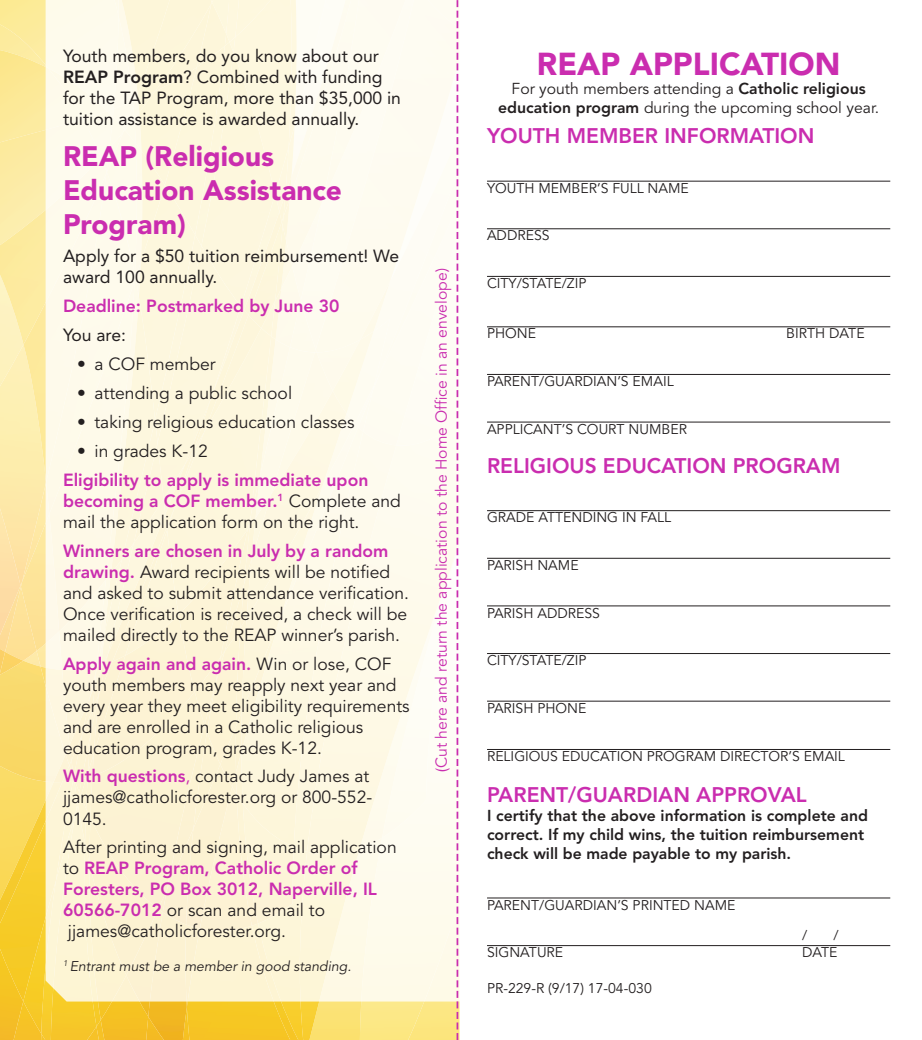
<style>
.page{position:relative;width:922px;height:1040px;background:#fff}
.page>*{position:absolute;margin:0;border:0;box-sizing:border-box;transform-origin:0 0}
.t1{font:900 31.5px "Avenir";color:#ca2daf}
.t2{font:900 28px/33.6px "Avenir";color:#ca2daf}
.t3{font:800 21px "Avenir";color:#ca2daf}
.t4{font:17.5px/21px "Avenir";color:#231f20}
.t5{font:17.5px/21px "Avenir";color:#231f20}
.t6{font:800 17.5px/21px "Avenir";color:#ca2daf}
.t7{font:800 15.75px/18.9px "Avenir";color:#231f20}
.t8{font:15.75px/18.9px "Avenir";color:#231f20;text-align:center}
.t9{font:15.75px "Avenir";color:#ca2daf}
.t10{font:14px "Avenir";color:#231f20}
.t11{font:italic 14px "Avenir";color:#231f20}
.s1{font-weight:800}
.s2{font-weight:400;color:#231f20}
.s3{font-weight:800;color:#ca2daf}
.s4{color:#ca2daf}
.s5{font-family:"Helvetica Neue";font-stretch:condensed}
</style>
<div class="page">
<div style="left:0;top:0;width:46px;height:50px;background:#fceb9a"></div>
<img style="left:408px;top:1001px;width:51px;height:39px">
<svg style="left:41px;top:1033px;width:4px;height:7px"></svg>
<img style="left:360px;top:1001px;width:22px;height:39px">
<img style="left:307px;top:1001px;width:53px;height:39px">
<img style="left:298px;top:1001px;width:9px;height:39px">
<img style="left:290px;top:1001px;width:8px;height:39px">
<div style="left:189px;top:1001px;width:101px;height:39px;background:#f6c723"></div>
<img style="left:187px;top:1001px;width:13px;height:6px">
<img style="left:51px;top:1001px;width:36px;height:39px">
<img style="left:84px;top:1001px;width:12px;height:25px">
<img style="left:89px;top:1001px;width:12px;height:18px">
<img style="left:87px;top:1026px;width:9px;height:14px">
<img style="left:96px;top:1019px;width:5px;height:21px">
<img style="left:101px;top:1001px;width:45px;height:39px">
<img style="left:126px;top:1001px;width:22px;height:15px">
<img style="left:187px;top:1007px;width:2px;height:33px">
<img style="left:146px;top:1016px;width:2px;height:24px">
<img style="left:148px;top:1001px;width:39px;height:39px">
<img style="left:0;top:50px;width:46px;height:69px">
<div style="left:0;top:119px;width:46px;height:38px;background:#fcea9f"></div>
<img style="left:0;top:157px;width:46px;height:187px">
<img style="left:0;top:344px;width:23px;height:241px">
<img style="left:23px;top:173px;width:23px;height:309px">
<img style="left:0;top:585px;width:21px;height:64px">
<img style="left:0;top:649px;width:5px;height:3px">
<img style="left:41px;top:1001px;width:15px;height:32px">
<img style="left:23px;top:1001px;width:18px;height:39px">
<img style="left:22px;top:482px;width:24px;height:32px">
<img style="left:0;top:923px;width:46px;height:78px">
<img style="left:0;top:782px;width:46px;height:141px">
<div style="left:0;top:660px;width:46px;height:122px;background:#f9d869"></div>
<img style="left:0;top:948px;width:23px;height:92px">
<img style="left:37px;top:651px;width:9px;height:19px">
<img style="left:41px;top:666px;width:5px;height:88px">
<img style="left:5px;top:587px;width:32px;height:73px">
<img style="left:0;top:652px;width:23px;height:22px">
<img style="left:21px;top:514px;width:25px;height:137px">
<svg style="left:46px;top:0;width:414px;height:1001px"></svg>
<hr style="left:487px;top:181px;width:403px;height:1px;background:#231f20">
<hr style="left:487px;top:228px;width:403px;height:1px;background:#231f20">
<hr style="left:487px;top:276px;width:403px;height:1px;background:#231f20">
<hr style="left:487px;top:326px;width:403px;height:1px;background:#231f20">
<hr style="left:487px;top:374px;width:403px;height:1px;background:#231f20">
<hr style="left:487px;top:421px;width:403px;height:1px;background:#231f20">
<hr style="left:487px;top:510px;width:403px;height:1px;background:#231f20">
<hr style="left:487px;top:558px;width:403px;height:1px;background:#231f20">
<hr style="left:487px;top:605px;width:403px;height:1px;background:#231f20">
<hr style="left:487px;top:653px;width:403px;height:1px;background:#231f20">
<hr style="left:487px;top:700px;width:403px;height:1px;background:#231f20">
<hr style="left:487px;top:749px;width:403px;height:1px;background:#231f20">
<hr style="left:487px;top:897px;width:403px;height:1px;background:#231f20">
<hr style="left:487px;top:945px;width:403px;height:1px;background:#231f20">
<svg style="left:457px;top:0;width:1px;height:1040px"></svg>
<p class="t5" style="left:63px;top:45px;width:339px">Youth members, do you know about our <span class="s1">REAP Program</span>? Combined with funding for the TAP Program, more than $35,000 in tuition assistance is awarded annually.</p>
<p class="t2" style="left:63px;top:140px;width:280px">REAP (Religious<br>Education Assistance<br>Program)</p>
<p class="t5" style="left:63px;top:246px;width:338px">Apply for a $50 tuition reimbursement! We award 100 annually.</p>
<p class="t6" style="left:63px;top:296px;width:278px">Deadline: Postmarked by June 30</p>
<p class="t5" style="left:63px;top:325px;width:64px">You are:</p>
<p class="t4" style="left:77px;top:354px;width:140px">• a COF member</p>
<p class="t4" style="left:77px;top:383px;width:217px">• attending a public school</p>
<p class="t4" style="left:77px;top:412px;width:279px">• taking religious education classes</p>
<p class="t4" style="left:77px;top:441px;width:132px">• in grades K-12</p>
<p class="t6" style="left:63px;top:469px;width:339px">Eligibility to apply is immediate upon becoming a COF member.<sup>1</sup> <span class="s2">Complete and mail the application form on the right.</span></p>
<p class="t4" style="left:63px;top:540px;width:348px"><span class="s3">Winners are chosen in July by a random drawing.</span> Award recipients will be notified and asked to submit attendance verification.<br>Once verification is received, a check will be mailed directly to the REAP winner’s parish.</p>
<p class="t4" style="left:63px;top:653px;width:348px"><span class="s3">Apply again and again.</span> Win or lose, COF youth members may reapply next year and every year they meet eligibility requirements and are enrolled in a Catholic religious education program, grades K-12.</p>
<p class="t4" style="left:63px;top:766px;width:311px"><span class="s3">With questions</span><span class="s4">,</span> contact Judy James at jjames@catholicforester.org or 800-552-<br>0145.</p>
<p class="t4" style="left:63px;top:837px;width:335px">After printing and signing, mail application to <span class="s3">REAP Program, Catholic Order of Foresters, PO Box 3012, Naperville, IL 60566-7012</span> or scan and email to jjames@catholicforester.org.</p>
<p class="t11" style="left:63px;top:957px;width:290px"><sup>1</sup> Entrant must be a member in good standing.</p>
<p class="t9" style="left:432px;top:771px;width:505px;rotate:-90deg"><span class="s5">(</span>Cut here and return the application to the Home Office in an envelope)</p>
<p class="t1" style="left:537px;top:45px;width:305px">REAP APPLICATION</p>
<p class="t8" style="left:498px;top:80px;width:382px">For youth members attending a <span class="s1">Catholic religious education program</span> during the upcoming school year.</p>
<p class="t3" style="left:487px;top:124px;width:329px">YOUTH MEMBER INFORMATION</p>
<p class="t10" style="left:487px;top:180px;width:203px">YOUTH MEMBER’S FULL NAME</p>
<p class="t10" style="left:487px;top:227px;width:64px">ADDRESS</p>
<p class="t10" style="left:487px;top:275px;width:101px">CITY/STATE/ZIP</p>
<p class="t10" style="left:487px;top:325px;width:51px">PHONE</p>
<p class="t10" style="left:786px;top:325px;width:80px">BIRTH DATE</p>
<p class="t10" style="left:487px;top:373px;width:188px">PARENT/GUARDIAN’S EMAIL</p>
<p class="t10" style="left:487px;top:421px;width:201px">APPLICANT’S COURT NUMBER</p>
<p class="t3" style="left:487px;top:453px;width:355px">RELIGIOUS EDUCATION PROGRAM</p>
<p class="t10" style="left:487px;top:509px;width:186px">GRADE ATTENDING IN FALL</p>
<p class="t10" style="left:487px;top:557px;width:93px">PARISH NAME</p>
<p class="t10" style="left:487px;top:604px;width:114px">PARISH ADDRESS</p>
<p class="t10" style="left:487px;top:652px;width:101px">CITY/STATE/ZIP</p>
<p class="t10" style="left:487px;top:700px;width:101px">PARISH PHONE</p>
<p class="t10" style="left:487px;top:748px;width:359px">RELIGIOUS EDUCATION PROGRAM DIRECTOR’S EMAIL</p>
<p class="t3" style="left:487px;top:782px;width:321px">PARENT/GUARDIAN APPROVAL</p>
<p class="t7" style="left:487px;top:806px;width:382px">I certify that the above information is complete and correct. If my child wins, the tuition reimbursement check will be made payable to my parish.</p>
<p class="t10" style="left:487px;top:896px;width:250px">PARENT/GUARDIAN’S PRINTED NAME</p>
<p class="t10" style="left:802px;top:927px;width:7px">/</p>
<p class="t10" style="left:833px;top:927px;width:7px">/</p>
<p class="t10" style="left:487px;top:944px;width:78px">SIGNATURE</p>
<p class="t10" style="left:802px;top:944px;width:37px">DATE</p>
<p class="t10" style="left:487px;top:980px;width:166px">PR-229-R (9/17) 17-04-030</p>
</div>
